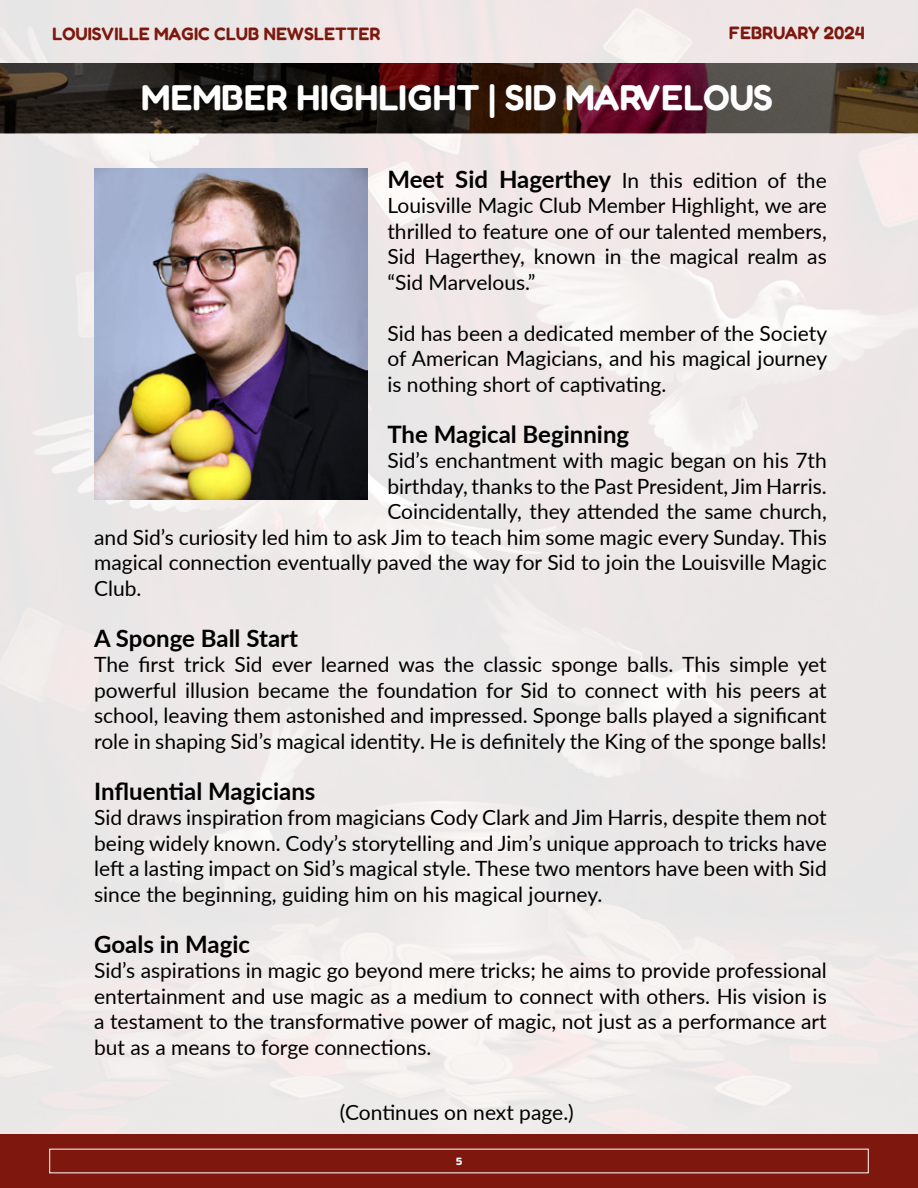
<style>
.page{position:relative;width:918px;height:1188px;background:#fff}
.page>*{position:absolute;margin:0;border:0;box-sizing:border-box;transform-origin:0 0}
.t1{font:300 36px "Fredoka";color:#fff}
.t2{font:700 24px "Lato";color:#000}
.t3{font:21px/25.5px "Lato";color:#000;text-align:justify}
.t4{font:300 18px "Fredoka";color:#7e180e}
.t5{font:900 10.5px "Filson Soft";color:#fff}
.s1{font-weight:700;font-size:24px}
</style>
<div class="page">
<img style="left:0;top:0;width:918px;height:1134px">
<div style="left:0;top:1134px;width:918px;height:54px;background:#7e180e"></div>
<img style="left:0;top:63px;width:918px;height:70px">
<img style="left:94px;top:168px;width:273px;height:332px">
<p class="t4" style="left:52px;top:23px;width:330px">LOUISVILLE MAGIC CLUB NEWSLETTER</p>
<p class="t4" style="left:729px;top:22px;width:137px">FEBRUARY 2024</p>
<h1 class="t1" style="left:141px;top:75px;width:633px">MEMBER HIGHLIGHT | SID MARVELOUS</h1>
<p class="t3" style="left:387px;top:167px;width:441px"><span class="s1">Meet Sid Hagerthey</span> In this edition of the Louisville Magic Club Member Highlight, we are thrilled to feature one of our talented members, Sid Hagerthey, known in the magical realm as “Sid Marvelous.”</p>
<p class="t3" style="left:387px;top:320px;width:441px">Sid has been a dedicated member of the Society of American Magicians, and his magical journey is nothing short of captivating.</p>
<p class="t2" style="left:387px;top:416px;width:243px">The Magical Beginning</p>
<p class="t3" style="left:387px;top:447px;width:441px">Sid’s enchantment with magic began on his 7th</p>
<p class="t3" style="left:387px;top:473px;width:441px">birthday, thanks to the Past President, Jim Harris.</p>
<p class="t3" style="left:387px;top:498px;width:441px">Coincidentally, they attended the same church,</p>
<p class="t3" style="left:94px;top:524px;width:734px">and Sid’s curiosity led him to ask Jim to teach him some magic every Sunday. This</p>
<p class="t3" style="left:94px;top:549px;width:734px">magical connection eventually paved the way for Sid to join the Louisville Magic</p>
<p class="t3" style="left:94px;top:575px;width:49px">Club.</p>
<p class="t2" style="left:94px;top:620px;width:205px">A Sponge Ball Start</p>
<p class="t3" style="left:94px;top:651px;width:734px">The first trick Sid ever learned was the classic sponge balls. This simple yet powerful illusion became the foundation for Sid to connect with his peers at school, leaving them astonished and impressed. Sponge balls played a significant role in shaping Sid’s magical identity. He is definitely the King of the sponge balls!</p>
<p class="t2" style="left:94px;top:773px;width:223px">Influential Magicians</p>
<p class="t3" style="left:94px;top:804px;width:734px">Sid draws inspiration from magicians Cody Clark and Jim Harris, despite them not being widely known. Cody’s storytelling and Jim’s unique approach to tricks have left a lasting impact on Sid’s magical style. These two mentors have been with Sid since the beginning, guiding him on his magical journey.</p>
<p class="t2" style="left:94px;top:926px;width:157px">Goals in Magic</p>
<p class="t3" style="left:94px;top:957px;width:734px">Sid’s aspirations in magic go beyond mere tricks; he aims to provide professional entertainment and use magic as a medium to connect with others. His vision is a testament to the transformative power of magic, not just as a performance art but as a means to forge connections.</p>
<p class="t3" style="left:340px;top:1099px;width:236px">(Continues on next page.)</p>
<p class="t5" style="left:456px;top:1154px;width:8px">5</p>
</div>
